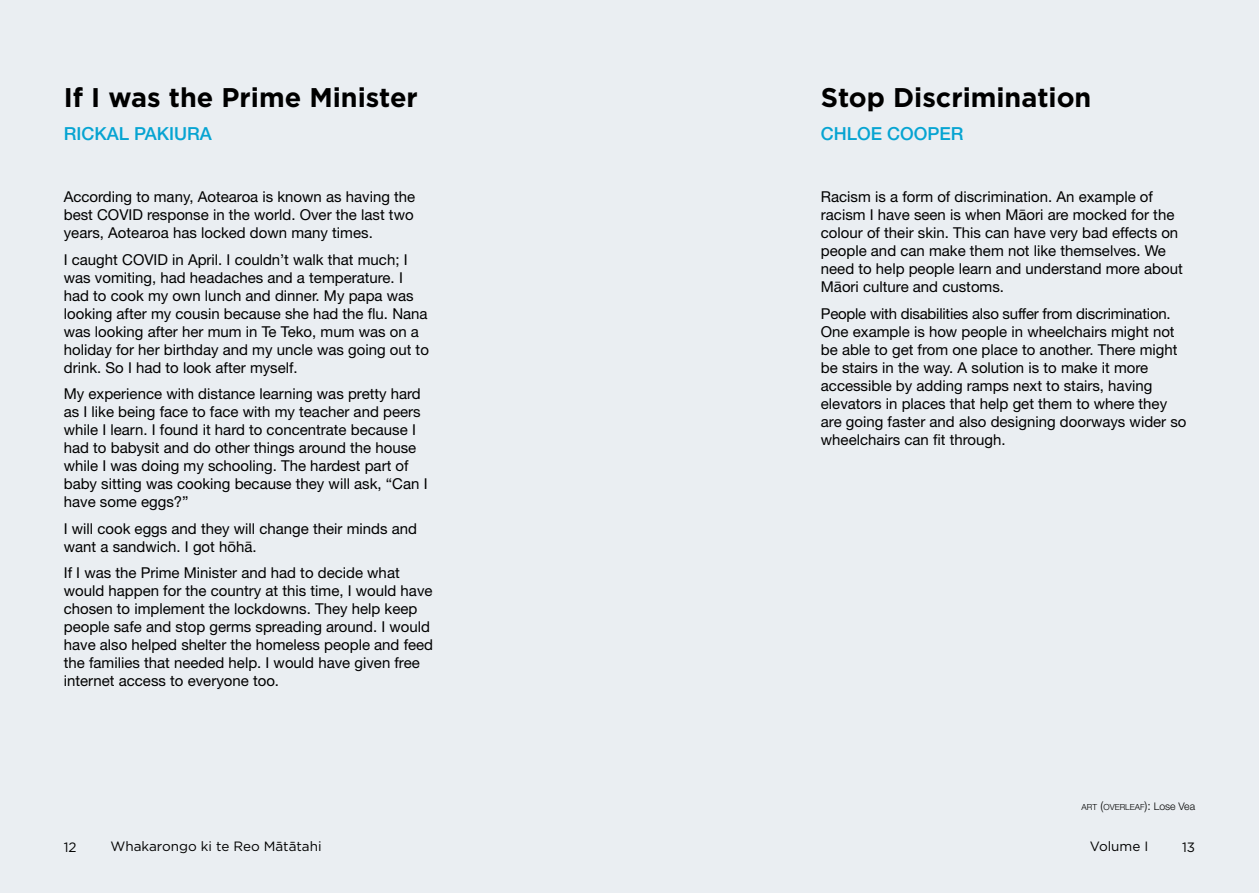
<style>
.page{position:relative;width:1259px;height:893px;background:#fff}
.page>*{position:absolute;margin:0;border:0;box-sizing:border-box;transform-origin:0 0}
.t1{font:700 27px "Gotham";color:#000}
.t2{font:500 18px "Helvetica Neue LT Pro";color:#06a4d2}
.t3{font:15px/18px "Helvetica Neue LT Pro";color:#000}
.t4{font:13.5px "Gotham";color:#000}
.t5{font:300 8.4px "Helvetica Neue LT Pro";color:#000}
.s1{font-size:12px}
.s2{font-size:10.5px}
</style>
<div class="page">
<div style="left:0;top:0;width:629px;height:893px;background:#eaeef2"></div>
<div style="left:629px;top:0;width:630px;height:893px;background:#eaeef2"></div>
<h1 class="t1" style="left:64px;top:79px;width:355px">If I was the Prime Minister</h1>
<h1 class="t1" style="left:821px;top:79px;width:272px">Stop Discrimination</h1>
<p class="t2" style="left:64px;top:123px;width:150px">RICKAL PAKIURA</p>
<p class="t2" style="left:821px;top:123px;width:144px">CHLOE COOPER</p>
<p class="t3" style="left:64px;top:187px;width:353px;text-align:justify">According to many, Aotearoa is known as having the best COVID response in the world. Over the last two years, Aotearoa has locked down many times.</p>
<p class="t3" style="left:64px;top:250px;width:367px">I caught COVID in April. I couldn’t walk that much; I was vomiting, had headaches and a temperature. I had to cook my own lunch and dinner. My papa was looking after my cousin because she had the flu. Nana was looking after her mum in Te Teko, mum was on a holiday for her birthday and my uncle was going out to drink. So I had to look after myself.</p>
<p class="t3" style="left:64px;top:384px;width:365px">My experience with distance learning was pretty hard as I like being face to face with my teacher and peers while I learn. I found it hard to concentrate because I had to babysit and do other things around the house while I was doing my schooling. The hardest part of baby sitting was cooking because they will ask, “Can I have some eggs?”</p>
<p class="t3" style="left:64px;top:519px;width:355px">I will cook eggs and they will change their minds and want a sandwich. I got hōhā.</p>
<p class="t3" style="left:64px;top:563px;width:371px">If I was the Prime Minister and had to decide what would happen for the country at this time, I would have chosen to implement the lockdowns. They help keep people safe and stop germs spreading around. I would have also helped shelter the homeless people and feed the families that needed help. I would have given free internet access to everyone too.</p>
<p class="t3" style="left:821px;top:187px;width:363px">Racism is a form of discrimination. An example of racism I have seen is when Māori are mocked for the colour of their skin. This can have very bad effects on people and can make them not like themselves. We need to help people learn and understand more about Māori culture and customs.</p>
<p class="t3" style="left:821px;top:304px;width:367px">People with disabilities also suffer from discrimination.<br>One example is how people in wheelchairs might not be able to get from one place to another. There might be stairs in the way. A solution is to make it more accessible by adding ramps next to stairs, having elevators in places that help get them to where they are going faster and also designing doorways wider so wheelchairs can fit through.</p>
<p class="t5" style="left:1081px;top:802px;width:115px">ART <span class="s1">(</span>OVERLEAF<span class="s1">):</span> <span class="s2">Lose Vea</span></p>
<p class="t4" style="left:64px;top:838px;width:14px">12</p>
<p class="t4" style="left:111px;top:838px;width:213px">Whakarongo ki te Reo Mātātahi</p>
<p class="t4" style="left:1089px;top:838px;width:60px">Volume I</p>
<p class="t4" style="left:1182px;top:838px;width:15px">13</p>
</div>
